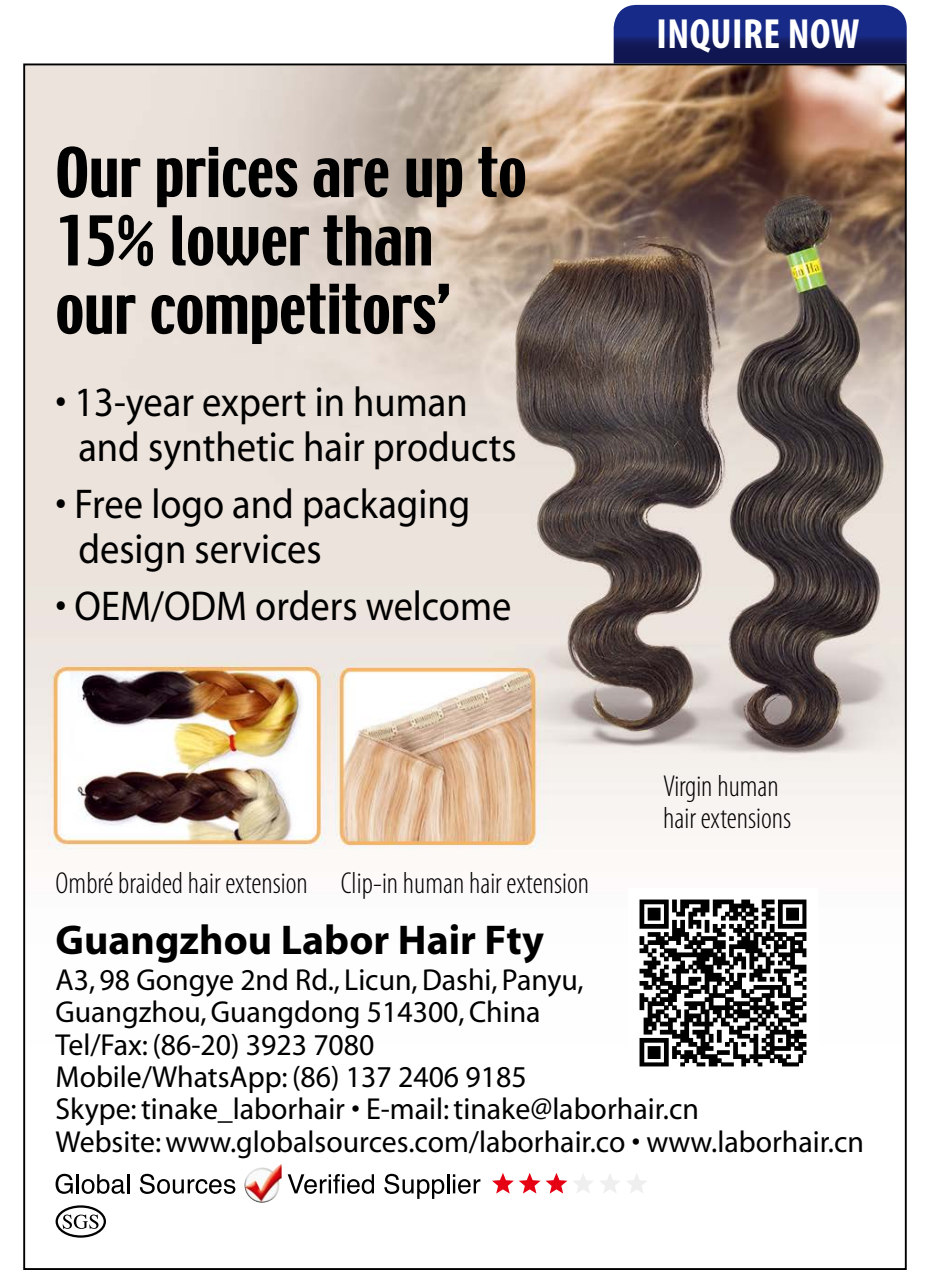
<style>
.page{position:relative;width:930px;height:1270px;background:#fff}
.page>*{position:absolute;margin:0;border:0;box-sizing:border-box;transform-origin:0 0}
.t1{font:60.8px/68.4px "Techno";color:#000}
.t2{font:700 condensed 42.4px "Myriad Pro";letter-spacing:.01em;color:#fff}
.t3{font:41.6px/45.6px "Myriad";color:#000;scale:.92 1}
.t4{font:700 41.6px "Myriad";color:#000}
.t5{font:30.4px/32.4px "Myriad";color:#000}
.t6{font:300 condensed 30.4px/32.4px "Myriad Pro";color:#000}
</style>
<div class="page">
<img style="left:26px;top:66px;width:878px;height:1172px">
<svg style="left:56px;top:1174px;width:73px;height:20px"></svg>
<svg style="left:140px;top:1174px;width:95px;height:20px"></svg>
<svg style="left:288px;top:1174px;width:86px;height:20px"></svg>
<svg style="left:384px;top:1174px;width:96px;height:25px"></svg>
<img style="left:244px;top:1164px;width:38px;height:39px">
<svg style="left:492px;top:1173px;width:155px;height:21px"></svg>
<div style="left:56px;top:1205px;width:50px;height:33px;border:2px solid #000;border-radius:50%"></div>
<svg style="left:63px;top:1214px;width:35px;height:15px"></svg>
<img style="left:629px;top:888px;width:188px;height:189px">
<svg style="left:614px;top:5px;width:293px;height:58px;background:#182574"></svg>
<h1 class="t1" style="left:56px;top:141px;width:473px">Our prices are up to<br>15% lower than our competitors’</h1>
<h3 class="t3" style="left:78px;top:381px;width:478px;text-indent:-23px">• 13-year expert in human and synthetic hair products</h3>
<h3 class="t3" style="left:78px;top:483px;width:427px;text-indent:-23px">• Free logo and packaging design services</h3>
<h3 class="t3" style="left:56px;top:585px;width:497px">• OEM/ODM orders welcome</h3>
<p class="t6" style="left:56px;top:867px;width:535px">Ombré braided hair extension Clip-in human hair extension</p>
<h2 class="t2" style="left:656px;top:8px;width:204px">INQUIRE NOW</h2>
<p class="t6" style="left:663px;top:769px;width:130px">Virgin human hair extensions</p>
<h3 class="t4" style="left:56px;top:919px;width:490px">Guangzhou Labor Hair Fty</h3>
<p class="t5" style="left:56px;top:965px;width:810px">A3, 98 Gongye 2nd Rd., Licun, Dashi, Panyu,<br>Guangzhou, Guangdong 514300, China<br>Tel/Fax: (86-20) 3923 7080<br>Mobile/WhatsApp: (86) 137 2406 9185<br>Skype: tinake_laborhair • E-mail: tinake@laborhair.cn<br>Website: www.globalsources.com/laborhair.co • www.laborhair.cn</p>
</div>
